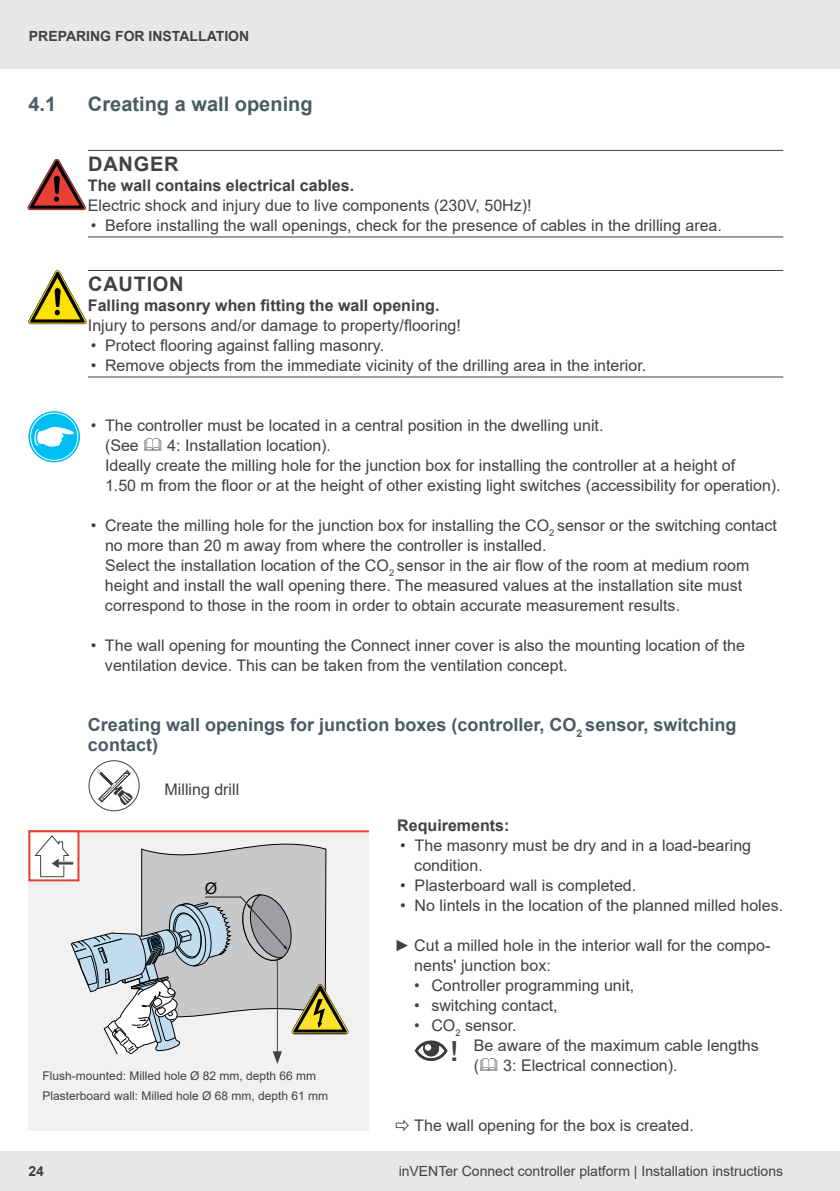
<style>
.page{position:relative;width:840px;height:1191px;background:#fff}
.page>*{position:absolute;margin:0;border:0;box-sizing:border-box;transform-origin:0 0}
.t1{font:500 28px "Helvetica Neue LT Std";color:#414042}
.t2{font:700 20px "Arial";color:#4a5b63}
.t3{font:700 20px "Arial";letter-spacing:.035em;color:#414042}
.t4{font:700 18px/20px "Arial";color:#4a5b63}
.t5{font:16px/20px "Arial";color:#414042}
.t6{font:700 16px "Arial";color:#414042}
.t7{font:16px "Arial";color:#000}
.t8{font:14px "Arial";color:#414042}
.t9{font:700 14px "Arial";color:#414042}
.t10{font:12px/20px "Arial";color:#414042}
.s1{font-style:italic}
</style>
<div class="page">
<div style="left:0;top:0;width:839px;height:68px;background:#e7e7e7"></div>
<div style="left:0;top:1151px;width:839px;height:40px;background:#e7e7e7"></div>
<hr style="left:88px;top:150px;width:694px;height:1px;background:#414042">
<hr style="left:88px;top:236px;width:694px;height:1px;background:#414042">
<hr style="left:88px;top:270px;width:694px;height:1px;background:#414042">
<hr style="left:88px;top:376px;width:694px;height:1px;background:#414042">
<hr style="left:30px;top:210px;width:54px;height:1px;background:#000">
<svg style="left:28px;top:159px;width:58px;height:51px"></svg>
<hr style="left:30px;top:324px;width:54px;height:1px;background:#000">
<svg style="left:28px;top:270px;width:58px;height:54px"></svg>
<svg style="left:28px;top:411px;width:52px;height:51px"></svg>
<svg style="left:34px;top:427px;width:40px;height:19px"></svg>
<div style="left:30px;top:413px;width:48px;height:48px;border:1px solid #fff;border-radius:50%"></div>
<svg style="left:414px;top:1040px;width:33px;height:21px"></svg>
<div style="left:424px;top:1044px;width:7px;height:6px;background:#fff;border-radius:50%"></div>
<div style="left:28px;top:831px;width:341px;height:300px;background:#f1f1f2"></div>
<hr style="left:28px;top:830px;width:341px;height:2px;background:#ef4136">
<div style="left:29px;top:831px;width:49px;height:49px;background:#fff"></div>
<svg style="left:34px;top:835px;width:314px;height:229px"></svg>
<div style="left:28px;top:830px;width:51px;height:51px;border:2px solid #e74137"></div>
<svg style="left:96px;top:768px;width:37px;height:37px"></svg>
<div style="left:88px;top:760px;width:51px;height:51px;border:1px solid #414042;border-radius:50%"></div>
<p class="t9" style="left:29px;top:26px;width:222px">PREPARING FOR INSTALLATION</p>
<p class="t2" style="left:28px;top:90px;width:29px">4.1</p>
<p class="t2" style="left:88px;top:90px;width:226px">Creating a wall opening</p>
<p class="t3" style="left:88px;top:150px;width:92px">DANGER</p>
<p class="t6" style="left:88px;top:174px;width:267px">The wall contains electrical cables.</p>
<p class="t5" style="left:88px;top:195px;width:445px">Electric shock and injury due to live components (230V, 50Hz)!</p>
<p class="t5" style="left:91px;top:215px;width:632px">• Before installing the wall openings, check for the presence of cables in the drilling area.</p>
<p class="t3" style="left:88px;top:270px;width:97px">CAUTION</p>
<p class="t6" style="left:88px;top:294px;width:353px">Falling masonry when fitting the wall opening.</p>
<p class="t5" style="left:88px;top:315px;width:374px">Injury to persons and/or damage to property/flooring!</p>
<p class="t5" style="left:91px;top:335px;width:295px">• Protect flooring against falling masonry.</p>
<p class="t5" style="left:91px;top:355px;width:556px">• Remove objects from the immediate vicinity of the drilling area in the interior.</p>
<p class="t5" style="left:105px;top:415px;width:499px;text-indent:-14px">• The controller must be located in a central position in the dwelling unit. (See</p>
<p class="t5" style="left:105px;top:435px;width:676px;text-indent:62px">4: Installation location).<br>Ideally create the milling hole for the junction box for installing the controller at a height of<br>1.50 m from the floor or at the height of other existing light switches (accessibility for operation).</p>
<p class="t5" style="left:105px;top:515px;width:673px;text-indent:-14px">• Create the milling hole for the junction box for installing the CO<sub>2</sub> sensor or the switching contact no more than 20 m away from where the controller is installed.<br>Select the installation location of the CO<sub>2</sub> sensor in the air flow of the room at medium room height and install the wall opening there. The measured values at the installation site must correspond to those in the room in order to obtain accurate measurement results.</p>
<p class="t5" style="left:105px;top:635px;width:641px;text-indent:-14px">• The wall opening for mounting the Connect inner cover is also the mounting location of the ventilation device. This can be taken from the ventilation concept.</p>
<p class="t4" style="left:88px;top:715px;width:649px">Creating wall openings for junction boxes (controller, CO<sub>2</sub> sensor, switching contact)</p>
<p class="t5" style="left:164px;top:779px;width:76px">Milling drill</p>
<p class="t6" style="left:397px;top:814px;width:114px">Requirements:</p>
<p class="t5" style="left:414px;top:835px;width:338px;text-indent:-14px">• The masonry must be dry and in a load-bearing condition.</p>
<p class="t5" style="left:400px;top:875px;width:237px">• Plasterboard wall is completed.</p>
<p class="t5" style="left:400px;top:895px;width:384px">• No lintels in the location of the planned milled holes.</p>
<p class="t5" style="left:414px;top:935px;width:357px;text-indent:-20px"><span class="s1">►</span> Cut a milled hole in the interior wall for the compo&shy;nents' junction box:</p>
<p class="t5" style="left:414px;top:975px;width:221px">• Controller programming unit,</p>
<p class="t5" style="left:414px;top:995px;width:145px">• switching contact,</p>
<p class="t5" style="left:473px;top:1015px;width:286px;text-indent:-60px">• CO<sub>2</sub> sensor.<br>Be aware of the maximum cable lengths (</p>
<p class="t7" style="left:204px;top:877px;width:14px">Ø</p>
<h1 class="t1" style="left:450px;top:1034px;width:9px">!</h1>
<p class="t5" style="left:503px;top:1055px;width:176px">3: Electrical connection).</p>
<p class="t10" style="left:43px;top:1065px;width:287px">Flush-mounted: Milled hole Ø 82 mm, depth 66 mm<br>Plasterboard wall: Milled hole Ø 68 mm, depth 61 mm</p>
<p class="t5" style="left:414px;top:1115px;width:281px">The wall opening for the box is created.</p>
<p class="t9" style="left:28px;top:1161px;width:17px">24</p>
<p class="t8" style="left:398px;top:1161px;width:386px">inVENTer Connect controller platform | Installation instructions</p>
</div>
